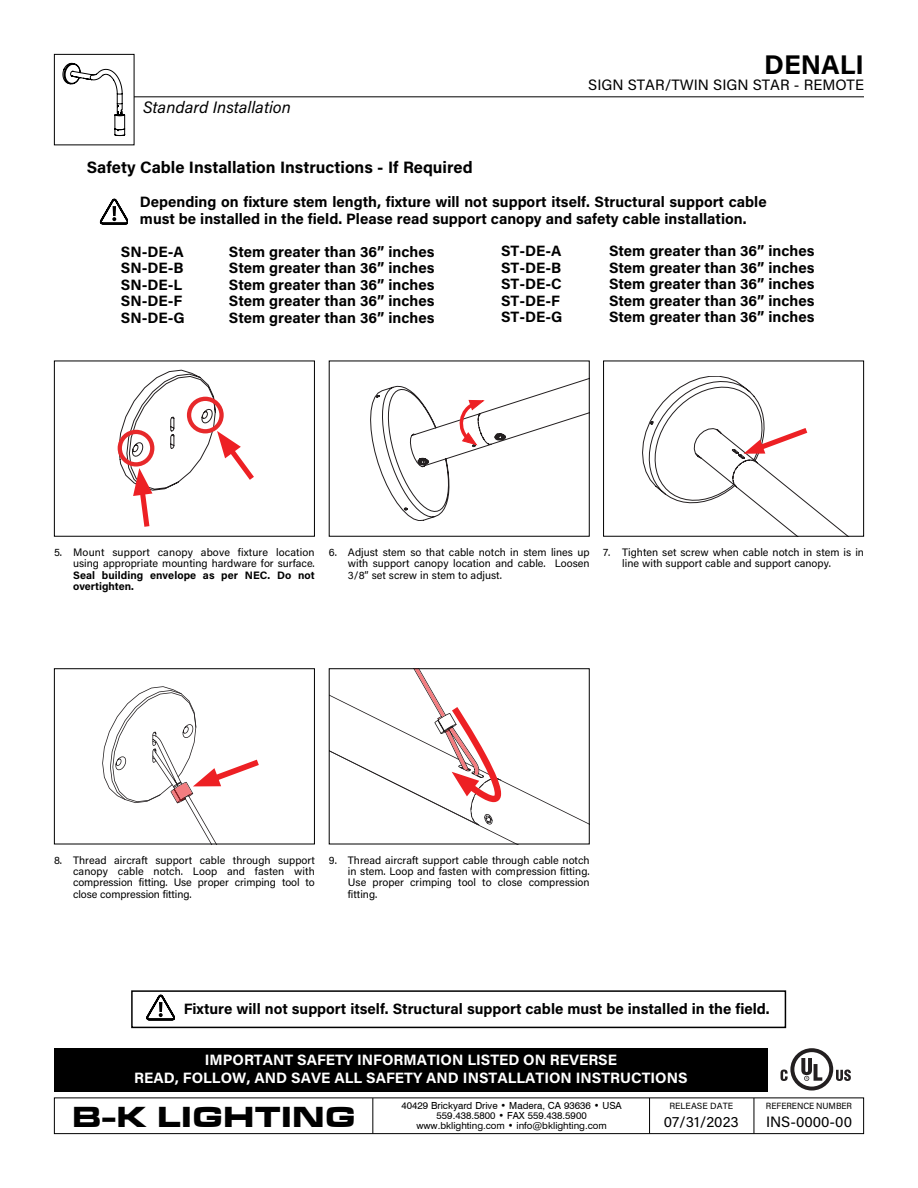
<style>
.page{position:relative;width:918px;height:1188px;background:#fff}
.page>*{position:absolute;margin:0;border:0;box-sizing:border-box;transform-origin:0 0}
.t1{font:30px "Microgramma D Bold Exte";letter-spacing:.055em;color:#000}
.t2{font:700 27px "Acumin Pro";color:#000}
.t3{font:700 16.5px "Acumin Pro";color:#000}
.t4{font:italic 16.5px "Acumin Pro";color:#000}
.t5{font:700 15px/16.5px "Acumin Pro";color:#000}
.t6{font:700 15px/18px "Acumin Pro";color:#fff;text-align:center}
.t7{font:15px "Acumin Pro";color:#000}
.t8{font:10.8px/11.2px "Acumin Pro";color:#000;text-align:justify}
.t9{font:700 10.8px/11.2px "Acumin Pro";letter-spacing:.005em;color:#000}
.t10{font:9.75px/9.8px "Swiss 721 BT";color:#000;text-align:center}
.t11{font:9px "Acumin Pro";color:#000;scale:.95 1}
.t12{font:9px "Acumin Pro";color:#000}
</style>
<div class="page">
<svg style="left:100px;top:199px;width:28px;height:25px"></svg>
<svg style="left:836px;top:1070px;width:15px;height:11px"></svg>
<svg style="left:790px;top:1048px;width:43px;height:43px"></svg>
<div style="left:794px;top:1052px;width:35px;height:35px;background:#fff;border-radius:50%"></div>
<svg style="left:801px;top:1058px;width:21px;height:23px"></svg>
<svg style="left:781px;top:1070px;width:7px;height:11px"></svg>
<div style="left:54px;top:1048px;width:714px;height:43px;background:#000"></div>
<div style="left:54px;top:1098px;width:810px;height:36px;border:1px solid #000"></div>
<hr style="left:754px;top:1098px;width:1px;height:35px;background:#000">
<hr style="left:649px;top:1098px;width:1px;height:35px;background:#000">
<hr style="left:372px;top:1098px;width:1px;height:35px;background:#000">
<svg style="left:642px;top:376px;width:205px;height:159px"></svg>
<div style="left:603px;top:361px;width:261px;height:176px;border:1px solid #000"></div>
<svg style="left:331px;top:670px;width:257px;height:172px"></svg>
<div style="left:329px;top:668px;width:261px;height:176px;border:1px solid #000"></div>
<svg style="left:102px;top:686px;width:157px;height:156px"></svg>
<div style="left:54px;top:668px;width:261px;height:176px;border:1px solid #000"></div>
<svg style="left:370px;top:378px;width:218px;height:143px"></svg>
<svg style="left:118px;top:370px;width:136px;height:157px"></svg>
<div style="left:54px;top:361px;width:261px;height:176px;border:1px solid #000"></div>
<div style="left:131px;top:990px;width:655px;height:38px;border:2px solid #000"></div>
<svg style="left:146px;top:995px;width:28px;height:25px"></svg>
<hr style="left:124px;top:96px;width:740px;height:1px;background:#000">
<div style="left:54px;top:54px;width:80px;height:91px;background:#fff"></div>
<svg style="left:63px;top:63px;width:62px;height:73px"></svg>
<div style="left:54px;top:54px;width:80px;height:91px;border:1px solid #000"></div>
<h3 class="t4" style="left:143px;top:96px;width:149px">Standard Installation</h3>
<h2 class="t2" style="left:764px;top:45px;width:101px">DENALI</h2>
<h3 class="t7" style="left:588px;top:75px;width:277px">SIGN STAR/TWIN SIGN STAR - REMOTE</h3>
<h3 class="t3" style="left:87px;top:156px;width:387px">Safety Cable Installation Instructions - If Required</h3>
<h3 class="t5" style="left:140px;top:193px;width:628px">Depending on fixture stem length, fixture will not support itself. Structural support cable must be installed in the field. Please read support canopy and safety cable installation.</h3>
<h3 class="t5" style="left:121px;top:243px;width:65px">SN-DE-A</h3>
<h3 class="t5" style="left:229px;top:243px;width:207px">Stem greater than 36” inches</h3>
<h3 class="t5" style="left:121px;top:259px;width:64px">SN-DE-B</h3>
<h3 class="t5" style="left:229px;top:259px;width:207px">Stem greater than 36” inches</h3>
<h3 class="t5" style="left:121px;top:276px;width:63px">SN-DE-L</h3>
<h3 class="t5" style="left:229px;top:276px;width:207px">Stem greater than 36” inches</h3>
<h3 class="t5" style="left:121px;top:292px;width:63px">SN-DE-F</h3>
<h3 class="t5" style="left:229px;top:292px;width:207px">Stem greater than 36” inches</h3>
<h3 class="t5" style="left:121px;top:309px;width:66px">SN-DE-G</h3>
<h3 class="t5" style="left:229px;top:309px;width:207px">Stem greater than 36” inches</h3>
<h3 class="t5" style="left:501px;top:242px;width:62px">ST-DE-A</h3>
<h3 class="t5" style="left:609px;top:242px;width:207px">Stem greater than 36” inches</h3>
<h3 class="t5" style="left:501px;top:259px;width:62px">ST-DE-B</h3>
<h3 class="t5" style="left:609px;top:259px;width:207px">Stem greater than 36” inches</h3>
<h3 class="t5" style="left:501px;top:275px;width:62px">ST-DE-C</h3>
<h3 class="t5" style="left:609px;top:275px;width:207px">Stem greater than 36” inches</h3>
<h3 class="t5" style="left:501px;top:292px;width:61px">ST-DE-F</h3>
<h3 class="t5" style="left:609px;top:292px;width:207px">Stem greater than 36” inches</h3>
<h3 class="t5" style="left:501px;top:308px;width:63px">ST-DE-G</h3>
<h3 class="t5" style="left:609px;top:308px;width:207px">Stem greater than 36” inches</h3>
<p class="t8" style="left:54px;top:546px;width:262px;text-align:right">5. Mount support canopy above fixture location using appropriate mounting hardware for surface.</p>
<p class="t9" style="left:73px;top:569px;width:243px">Seal building envelope as per NEC. Do not overtighten.</p>
<p class="t8" style="left:348px;top:546px;width:243px;text-indent:-19px">6. Adjust stem so that cable notch in stem lines up with support canopy location and cable. Loosen 3/8” set screw in stem to adjust.</p>
<p class="t8" style="left:622px;top:546px;width:243px;text-indent:-19px">7. Tighten set screw when cable notch in stem is in line with support cable and support canopy.</p>
<p class="t8" style="left:73px;top:854px;width:243px;text-indent:-19px">8. Thread aircraft support cable through support canopy cable notch. Loop and fasten with compression fitting. Use proper crimping tool to close compression fitting.</p>
<p class="t8" style="left:348px;top:854px;width:243px;text-indent:-19px">9. Thread aircraft support cable through cable notch in stem. Loop and fasten with compression fitting.<br>Use proper crimping tool to close compression fitting.</p>
<h3 class="t5" style="left:184px;top:1000px;width:587px">Fixture will not support itself. Structural support cable must be installed in the field.</h3>
<h3 class="t6" style="left:134px;top:1050px;width:555px">IMPORTANT SAFETY INFORMATION LISTED ON REVERSE<br>READ, FOLLOW, AND SAVE ALL SAFETY AND INSTALLATION INSTRUCTIONS</h3>
<p class="t12" style="left:669px;top:1099px;width:65px">RELEASE DATE</p>
<h3 class="t7" style="left:664px;top:1111px;width:77px">07/31/2023</h3>
<p class="t10" style="left:401px;top:1101px;width:222px">40429 Brickyard Drive • Madera, CA 93636 • USA<br>559.438.5800 • FAX 559.438.5900</p>
<h1 class="t1" style="left:73px;top:1097px;width:283px">B-K LIGHTING</h1>
<p class="t10" style="left:416px;top:1120px;width:192px">www.bklighting.com • info@bklighting.com</p>
<p class="t11" style="left:766px;top:1099px;width:92px">REFERENCE NUMBER</p>
<h3 class="t7" style="left:766px;top:1111px;width:88px">INS-0000-00</h3>
</div>
